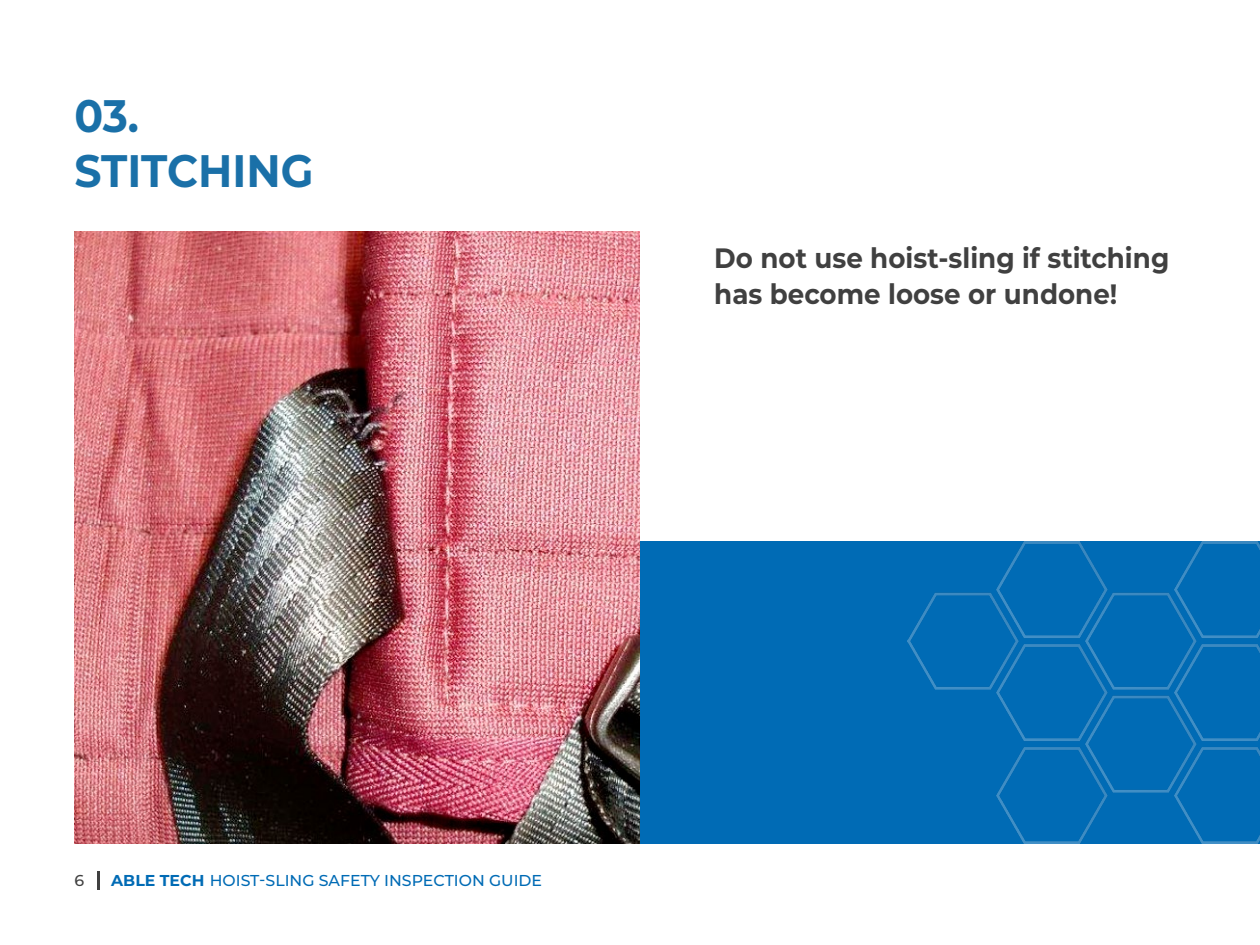
<style>
.page{position:relative;width:1260px;height:945px;background:#fff}
.page>*{position:absolute;margin:0;border:0;box-sizing:border-box;transform-origin:0 0}
.t1{font:700 45.5px/54.6px "Montserrat";color:#1a70a8;scale:.93 1}
.t2{font:700 28px/36.8px "Montserrat";color:#404040;scale:.93 1}
.t3{font:500 15.75px "Montserrat";color:#006bb5}
.t4{font:500 15.75px "Montserrat";color:#404040}
.s1{font-weight:700}
</style>
<div class="page">
<hr style="left:97px;top:871px;width:3px;height:19px;background:#404040">
<div style="left:364px;top:541px;width:896px;height:302px;background:#006bb5"></div>
<img style="left:908px;top:542px;width:352px;height:301px">
<img style="left:74px;top:231px;width:566px;height:612px">
<p class="t1" style="left:74px;top:87px;width:259px">03.<br>STITCHING</p>
<p class="t2" style="left:714px;top:238px;width:491px">Do not use hoist-sling if stitching has become loose or undone!</p>
<p class="t4" style="left:74px;top:869px;width:11px">6</p>
<p class="t3" style="left:111px;top:869px;width:432px"><span class="s1">ABLE TECH</span> HOIST-SLING SAFETY INSPECTION GUIDE</p>
</div>
